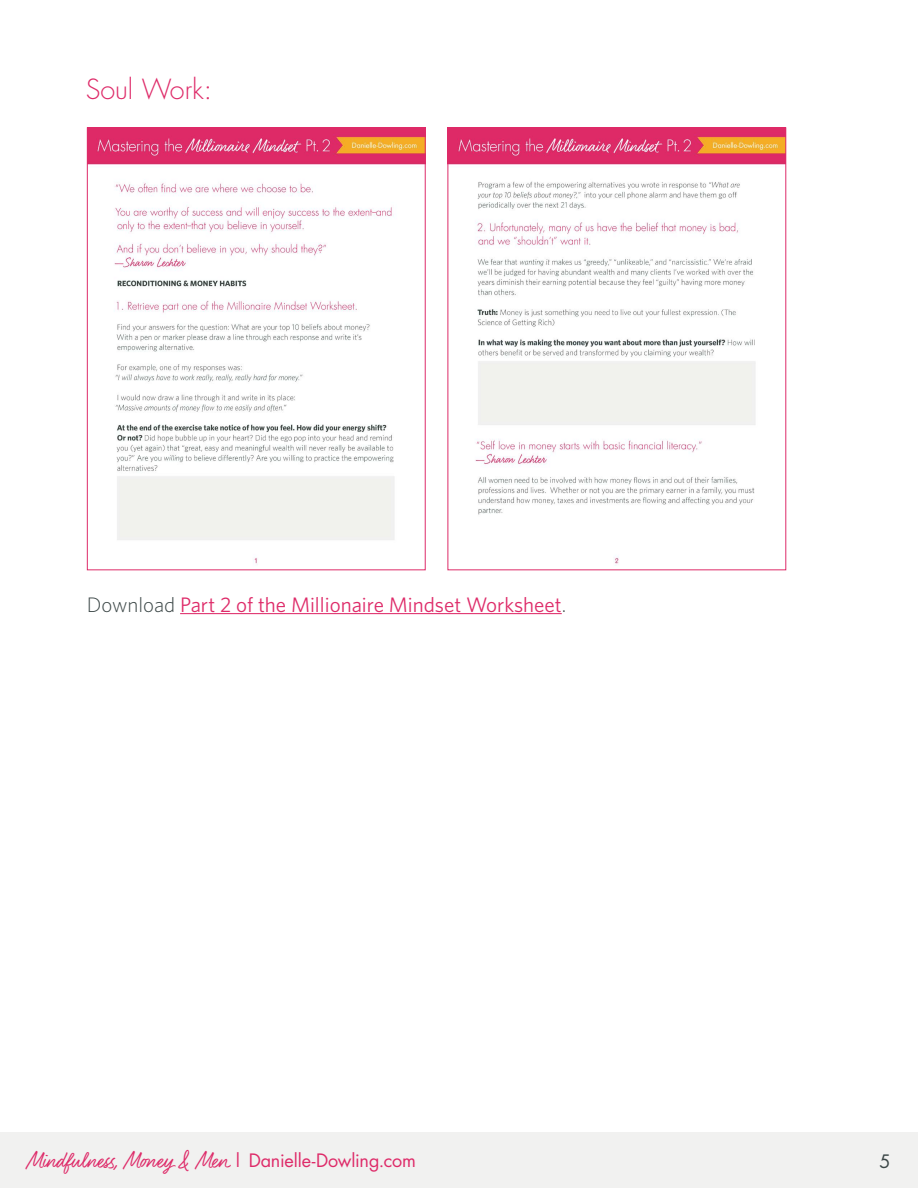
<style>
.page{position:relative;width:918px;height:1188px;background:#fff}
.page>*{position:absolute;margin:0;border:0;box-sizing:border-box;transform-origin:0 0}
.t1{font:300 27px "Futura";color:#de2b69}
.t2{font:25.5px "Felt That";letter-spacing:.005em;color:#de2b69}
.t3{font:21px "Whitney";color:#de2b69}
.t4{font:18px "Futura";color:#3b4646}
.s1{font-weight:300;color:#3b4646}
.s2{font-family:"Futura";font-size:18px}
</style>
<div class="page">
<div style="left:0;top:1132px;width:918px;height:56px;background:#f1f1f0"></div>
<hr style="left:180px;top:613px;width:382px;height:1px;background:#de2b69">
<img style="left:89px;top:129px;width:335px;height:436px">
<div style="left:87px;top:127px;width:339px;height:443px;border:1px solid #de2b69"></div>
<img style="left:450px;top:129px;width:334px;height:437px">
<div style="left:448px;top:127px;width:338px;height:443px;border:1px solid #de2b69"></div>
<p class="t1" style="left:86px;top:71px;width:128px">Soul Work:</p>
<p class="t3" style="left:87px;top:590px;width:481px"><span class="s1">Download</span> Part 2 of the Millionaire Mindset Worksheet<span class="s1">.</span></p>
<p class="t2" style="left:27px;top:1144px;width:391px">Mindfulness, Money &amp; Men <span class="s2">| Danielle-Dowling.com</span></p>
<p class="t4" style="left:879px;top:1149px;width:13px">5</p>
</div>
